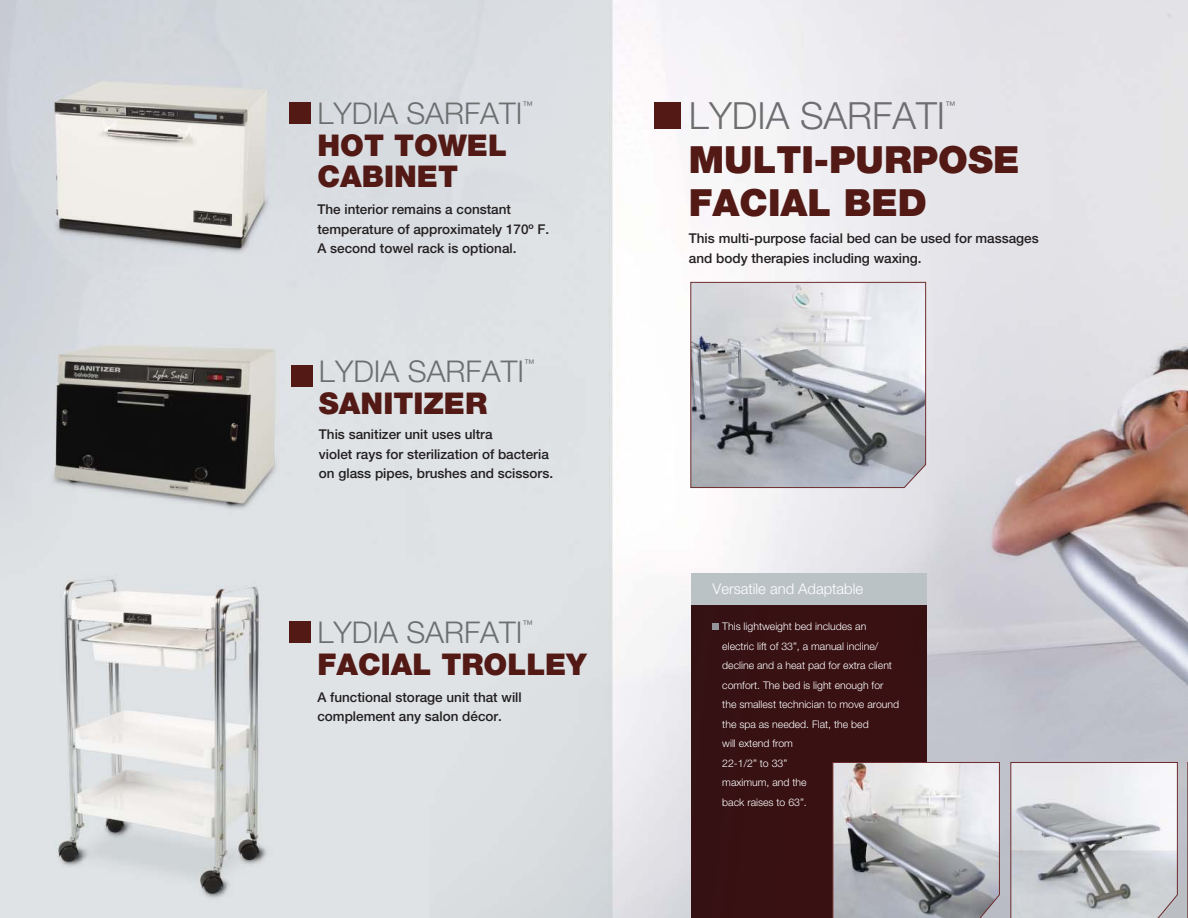
<style>
.page{position:relative;width:1188px;height:918px;background:#fff}
.page>*{position:absolute;margin:0;border:0;box-sizing:border-box;transform-origin:0 0}
.t1{font:900 37.5px/44px "Helvetica Neue";color:#521915}
.t2{font:300 37.5px "Helvetica Neue";color:#6d6e70}
.t3{font:900 30px/31.5px "Helvetica Neue";color:#521915}
.t4{font:300 30px "Helvetica Neue";color:#6d6e70}
.t5{font:300 14.85px "Helvetica Neue";color:#fff}
.t6{font:500 13.5px/19.5px "Helvetica Neue";color:#231f20}
.t7{font:300 10.5px/19.5px "Helvetica Neue";color:#fff}
.t8{font:300 10.5px "Helvetica Neue";color:#58595b}
</style>
<div class="page">
<img style="left:0;top:0;width:1188px;height:918px">
<div style="left:692px;top:605px;width:235px;height:313px;background:#381113"></div>
<div style="left:654px;top:102px;width:27px;height:27px;background:#521915"></div>
<svg style="left:832px;top:762px;width:168px;height:156px;background:#b7b5b8"></svg>
<svg style="left:1187px;top:762px;width:1px;height:156px"></svg>
<svg style="left:1010px;top:762px;width:168px;height:156px;background:#cacace"></svg>
<div style="left:290px;top:622px;width:21px;height:21px;background:#521915"></div>
<div style="left:290px;top:103px;width:21px;height:21px;background:#521915"></div>
<div style="left:291px;top:365px;width:21px;height:21px;background:#521915"></div>
<div style="left:713px;top:623px;width:6px;height:7px;background:#939598"></div>
<div style="left:692px;top:573px;width:235px;height:32px;background:#bbc2c5"></div>
<svg style="left:690px;top:282px;width:236px;height:206px;background:#b8b9bf"></svg>
<h2 class="t4" style="left:317px;top:103px;width:207px">LYDIA SARFATI</h2>
<p class="t8" style="left:523px;top:102px;width:12px">™</p>
<h2 class="t3" style="left:317px;top:132px;width:191px">HOT TOWEL<br>CABINET</h2>
<p class="t6" style="left:317px;top:201px;width:233px">The interior remains a constant temperature of approximately 170º F.<br>A second towel rack is optional.</p>
<h2 class="t4" style="left:319px;top:361px;width:207px">LYDIA SARFATI</h2>
<p class="t8" style="left:524px;top:360px;width:12px">™</p>
<h2 class="t3" style="left:319px;top:390px;width:170px">SANITIZER</h2>
<p class="t6" style="left:319px;top:426px;width:236px">This sanitizer unit uses ultra<br>violet rays for sterilization of bacteria on glass pipes, brushes and scissors.</p>
<h2 class="t4" style="left:317px;top:622px;width:207px">LYDIA SARFATI</h2>
<p class="t8" style="left:523px;top:621px;width:12px">™</p>
<h2 class="t3" style="left:317px;top:651px;width:270px">FACIAL TROLLEY</h2>
<p class="t6" style="left:317px;top:688px;width:206px">A functional storage unit that will complement any salon décor.</p>
<h1 class="t2" style="left:689px;top:102px;width:258px">LYDIA SARFATI</h1>
<p class="t8" style="left:945px;top:102px;width:12px">™</p>
<h1 class="t1" style="left:689px;top:140px;width:332px">MULTI-PURPOSE<br>FACIAL BED</h1>
<p class="t6" style="left:689px;top:230px;width:351px">This multi-purpose facial bed can be used for massages and body therapies including waxing.</p>
<p class="t5" style="left:713px;top:583px;width:152px">Versatile and Adaptable</p>
<p class="t7" style="left:722px;top:618px;width:178px">This lightweight bed includes an electric lift of 33”, a manual incline/ decline and a heat pad for extra client comfort. The bed is light enough for the smallest technician to move around the spa as needed. Flat, the bed<br>will extend from<br>22-1/2” to 33”<br>maximum, and the<br>back raises to 63”.</p>
</div>
